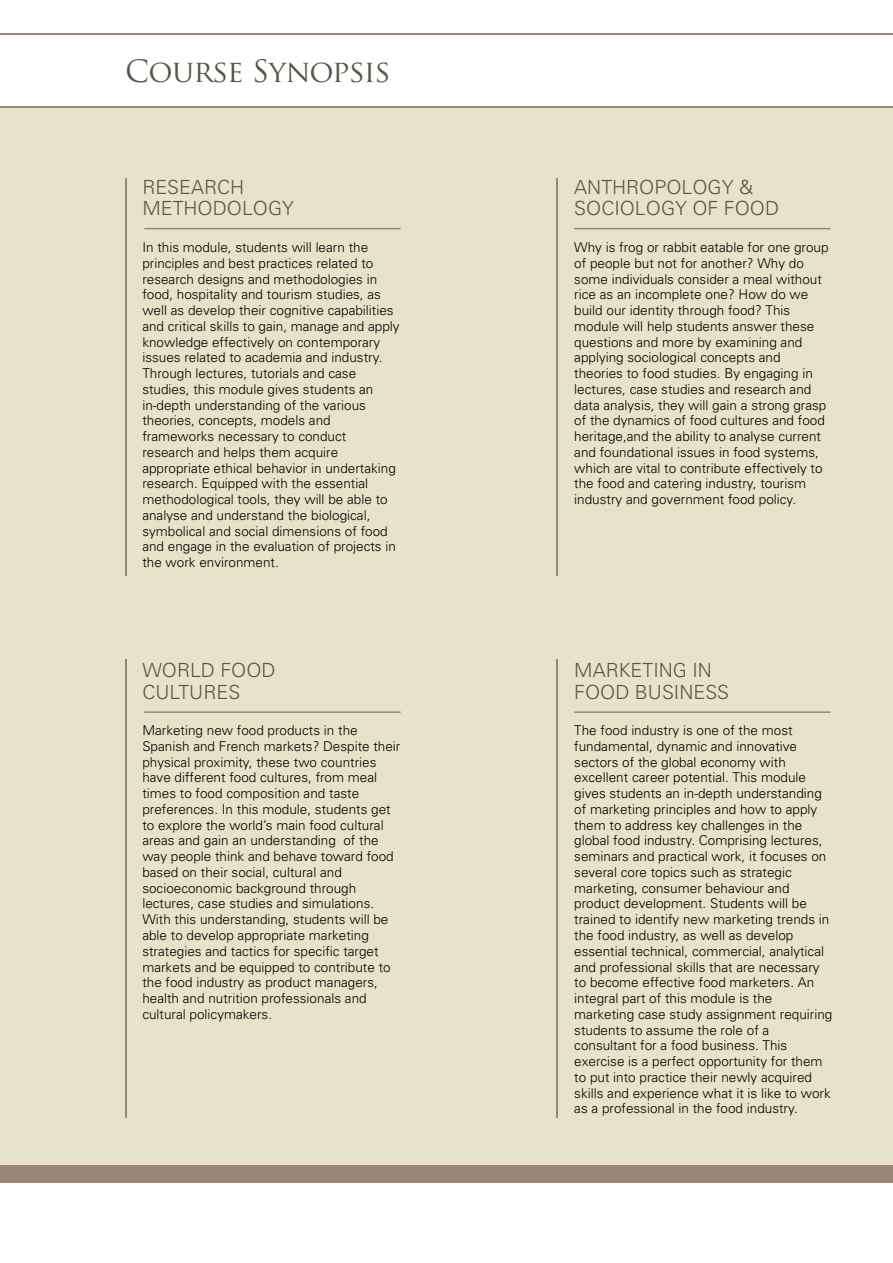
<style>
.page{position:relative;width:893px;height:1263px;background:#fff}
.page>*{position:absolute;margin:0;border:0;box-sizing:border-box;transform-origin:0 0}
.t1{font:30px "Trajan Pro";letter-spacing:-.025em;color:#5b5448}
.t2{font:300 19.5px/21.8px "Univers";color:#5b5448}
.t3{font:300 13.5px/15.8px "Univers";color:#000}
</style>
<div class="page">
<div style="left:0;top:107px;width:893px;height:1067px;background:#e7e3c8"></div>
<hr style="left:0;top:106px;width:893px;height:1px;background:#9b8579">
<hr style="left:0;top:33px;width:893px;height:2px;background:#9b8579">
<hr style="left:125px;top:178px;width:2px;height:398px;background:#9b8579">
<hr style="left:144px;top:228px;width:257px;height:1px;background:#9b8579">
<hr style="left:574px;top:228px;width:256px;height:1px;background:#9b8579">
<hr style="left:144px;top:711px;width:257px;height:2px;background:#9b8579">
<hr style="left:574px;top:711px;width:256px;height:2px;background:#9b8579">
<hr style="left:556px;top:178px;width:2px;height:398px;background:#9b8579">
<hr style="left:125px;top:659px;width:2px;height:459px;background:#9b8579">
<hr style="left:556px;top:659px;width:2px;height:459px;background:#9b8579">
<div style="left:0;top:1165px;width:893px;height:17px;background:#9b8579"></div>
<h1 class="t1" style="left:125px;top:52px;width:267px">COURSE SYNOPSIS</h1>
<h2 class="t2" style="left:142px;top:176px;width:153px">RESEARCH<br>METHODOLOGY</h2>
<p class="t3" style="left:142px;top:239px;width:259px">In this module, students will learn the principles and best practices related to research designs and methodologies in food, hospitality and tourism studies, as well as develop their cognitive capabilities and critical skills to gain, manage and apply knowledge effectively on contemporary issues related to academia and industry.<br>Through lectures, tutorials and case studies, this module gives students an in-depth understanding of the various theories, concepts, models and frameworks necessary to conduct research and helps them acquire appropriate ethical behavior in undertaking research. Equipped with the essential methodological tools, they will be able to analyse and understand the biological, symbolical and social dimensions of food and engage in the evaluation of projects in the work environment.</p>
<h2 class="t2" style="left:142px;top:659px;width:135px">WORLD FOOD<br>CULTURES</h2>
<p class="t3" style="left:142px;top:722px;width:260px">Marketing new food products in the Spanish and French markets? Despite their physical proximity, these two countries have different food cultures, from meal times to food composition and taste preferences. In this module, students get to explore the world’s main food cultural areas and gain an understanding of the way people think and behave toward food based on their social, cultural and socioeconomic background through lectures, case studies and simulations.<br>With this understanding, students will be able to develop appropriate marketing strategies and tactics for specific target markets and be equipped to contribute to the food industry as product managers, health and nutrition professionals and cultural policymakers.</p>
<h2 class="t2" style="left:574px;top:176px;width:206px">ANTHROPOLOGY &amp;<br>SOCIOLOGY OF FOOD</h2>
<p class="t3" style="left:574px;top:239px;width:256px">Why is frog or rabbit eatable for one group of people but not for another? Why do some individuals consider a meal without rice as an incomplete one? How do we build our identity through food? This module will help students answer these questions and more by examining and applying sociological concepts and theories to food studies. By engaging in lectures, case studies and research and data analysis, they will gain a strong grasp of the dynamics of food cultures and food heritage,and the ability to analyse current and foundational issues in food systems, which are vital to contribute effectively to the food and catering industry, tourism industry and government food policy.</p>
<h2 class="t2" style="left:574px;top:659px;width:156px">MARKETING IN<br>FOOD BUSINESS</h2>
<p class="t3" style="left:574px;top:722px;width:260px">The food industry is one of the most fundamental, dynamic and innovative sectors of the global economy with excellent career potential. This module gives students an in-depth understanding of marketing principles and how to apply them to address key challenges in the global food industry. Comprising lectures, seminars and practical work, it focuses on several core topics such as strategic marketing, consumer behaviour and product development. Students will be trained to identify new marketing trends in the food industry, as well as develop essential technical, commercial, analytical and professional skills that are necessary to become effective food marketers. An integral part of this module is the marketing case study assignment requiring students to assume the role of a consultant for a food business. This exercise is a perfect opportunity for them to put into practice their newly acquired skills and experience what it is like to work as a professional in the food industry.</p>
</div>
